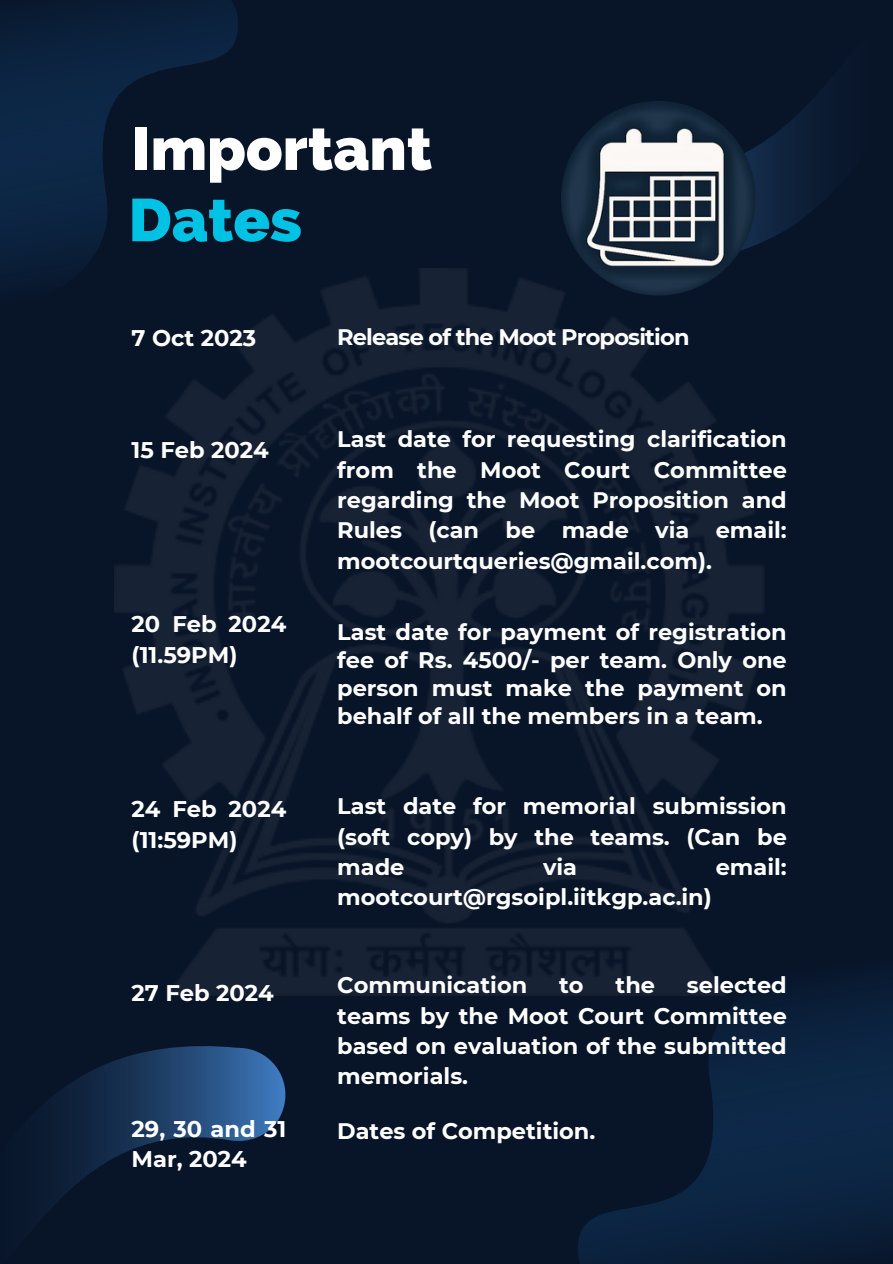
<style>
.page{position:relative;width:893px;height:1264px;background:#fff}
.page>*{position:absolute;margin:0;border:0;box-sizing:border-box;transform-origin:0 0}
.t1{font:800 60px "Raleway";color:#fff}
.t2{font:800 60px "Raleway";color:#00c2e4}
.t3{font:700 22.65px/30.8px "Montserrat";color:#fff}
.t4{font:700 22.5px/30.3px "Montserrat";color:#fff;text-align:justify}
.t5{font:700 22.5px "Montserrat";letter-spacing:-.035em;color:#fff}
</style>
<div class="page">
<div style="left:0;top:0;width:892px;height:1263px;background:#081427"></div>
<svg style="left:580px;top:88px;width:244px;height:175px"></svg>
<svg style="left:40px;top:1046px;width:245px;height:174px"></svg>
<svg style="left:0;top:0;width:238px;height:284px"></svg>
<svg style="left:561px;top:977px;width:331px;height:286px"></svg>
<img style="left:561px;top:101px;width:194px;height:194px;border-radius:50%">
<img style="left:114px;top:268px;width:650px;height:727px">
<p class="t1" style="left:132px;top:113px;width:302px">Important</p>
<p class="t2" style="left:129px;top:185px;width:174px">Dates</p>
<p class="t3" style="left:132px;top:322px;width:126px">7 Oct 2023</p>
<p class="t3" style="left:132px;top:435px;width:138px">15 Feb 2024</p>
<p class="t3" style="left:132px;top:609px;width:156px">20 Feb 2024 (11.59PM)</p>
<p class="t3" style="left:132px;top:793px;width:156px">24 Feb 2024 (11:59PM)</p>
<p class="t3" style="left:132px;top:977px;width:143px">27 Feb 2024</p>
<p class="t3" style="left:132px;top:1113px;width:156px">29, 30 and 31<br>Mar, 2024</p>
<p class="t5" style="left:337px;top:323px;width:354px">Release of the Moot Proposition</p>
<p class="t4" style="left:337px;top:424px;width:451px">Last date for requesting clarification from the Moot Court Committee regarding the Moot Proposition and Rules (can be made via email: mootcourtqueries@gmail.com).</p>
<h1 class="t4" style="left:337px;top:617px;width:451px;line-height:28.2px">Last date for payment of registration fee of Rs. 4500/- per team. Only one person must make the payment on behalf of all the members in a team.</h1>
<h1 class="t4" style="left:337px;top:791px;width:451px">Last date for memorial submission (soft copy) by the teams. (Can be made</h1>
<h1 class="t4" style="left:543px;top:851px;width:36px">via</h1>
<h1 class="t4" style="left:715px;top:851px;width:73px">email:</h1>
<h1 class="t4" style="left:337px;top:882px;width:376px">mootcourt@rgsoipl.iitkgp.ac.in)</h1>
<p class="t4" style="left:337px;top:969px;width:191px">Communication</p>
<p class="t4" style="left:559px;top:969px;width:26px">to</p>
<p class="t4" style="left:615px;top:969px;width:41px">the</p>
<p class="t4" style="left:337px;top:969px;width:451px;text-indent:350px">selected teams by the Moot Court Committee based on evaluation of the submitted memorials.</p>
<p class="t4" style="left:337px;top:1116px;width:260px">Dates of Competition.</p>
</div>
